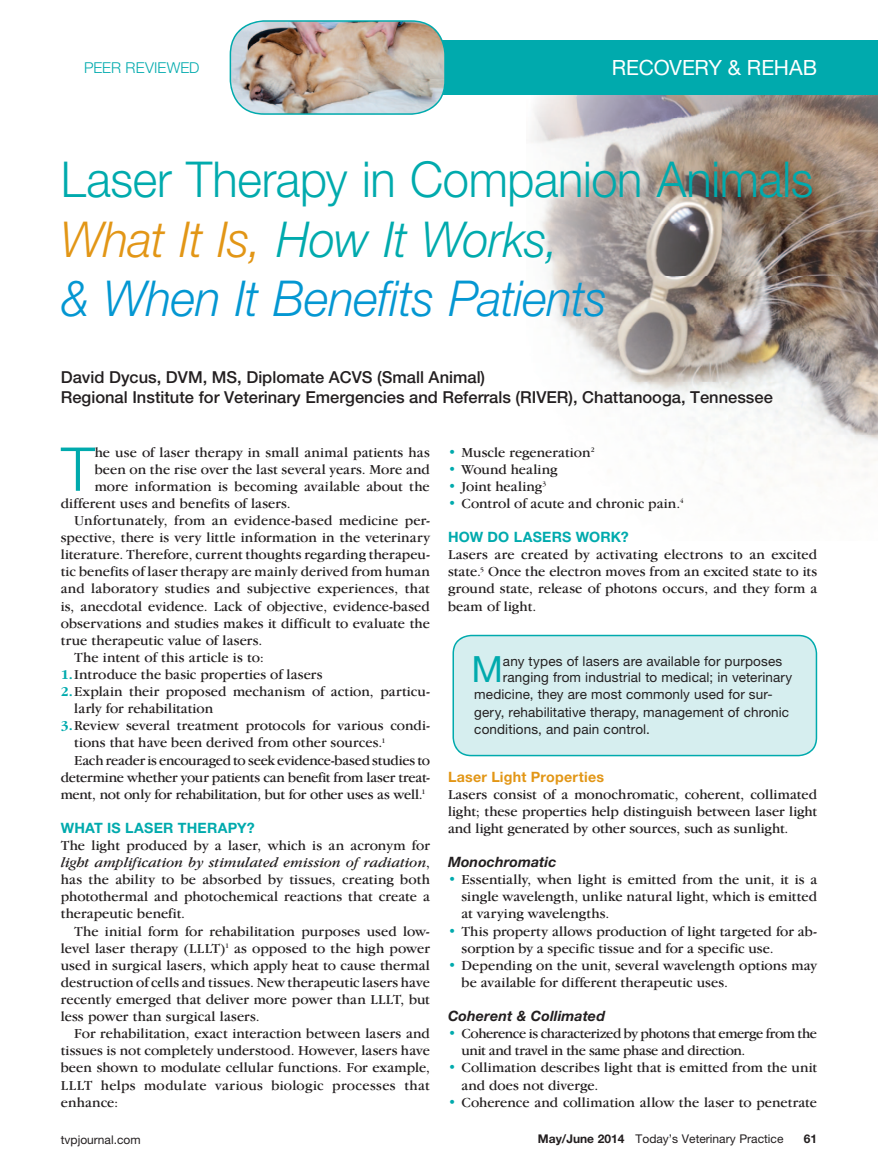
<style>
.page{position:relative;width:878px;height:1175px;background:#fff}
.page>*{position:absolute;margin:0;border:0;box-sizing:border-box;transform-origin:0 0}
.t1{font:300 60.45px "Helvetica Neue LT Std";color:#00aaad}
.t2{font:300 49.5px/59.4px "Helvetica Neue LT Std";letter-spacing:-.01em;color:#00aaad;scale:.95 1}
.t3{font:36.15px "Helvetica Neue LT Std";color:#00aaad}
.t4{font:21px "Helvetica Neue LT Std";letter-spacing:-.005em;color:#fff}
.t5{font:500 16.5px/19.8px "Helvetica Neue LT Std";color:#231f20}
.t6{font:300 15px "Helvetica Neue LT Std";letter-spacing:.005em;color:#00aaad}
.t7{font:14.25px/17.1px "Garamond IT Cby BT";color:#231f20;text-align:justify}
.t8{font:14.25px "Garamond IT Cby BT";letter-spacing:-.02em;color:#231f20}
.t9{font:14.25px/17.1px "Garamond IT Cby BT";letter-spacing:-.025em;color:#231f20}
.t10{font:700 14.25px "Helvetica Neue LT Std";letter-spacing:.015em;color:#00aaad}
.t11{font:italic 700 14.25px "Helvetica Neue LT Std";letter-spacing:.01em;color:#231f20}
.t12{font:700 14.25px "Helvetica Neue LT Std";letter-spacing:.015em;color:#e29616}
.t13{font:13.5px "Helvetica Neue LT Std";letter-spacing:.01em;color:#231f20}
.t14{font:12px "Helvetica Neue LT Std";color:#231f20}
.t15{font:700 12px "Helvetica Neue LT Std";color:#231f20}
.s1{font-style:italic;color:#e29616}
.s2{font-style:italic}
.s3{font-style:italic;color:#0497d2}
.s4{font-weight:700;font-size:13.8px;color:#00aaad}
.s5{font-weight:700}
</style>
<div class="page">
<img style="left:527px;top:94px;width:351px;height:393px">
<div style="left:243px;top:40px;width:635px;height:54px;background:#00aaad"></div>
<img style="left:229px;top:20px;width:217px;height:95px">
<div style="left:452px;top:634px;width:365px;height:122px;background:#d6eeef"></div>
<p class="t6" style="left:84px;top:58px;width:117px">PEER REVIEWED</p>
<h3 class="t4" style="left:612px;top:55px;width:207px">RecoVeRy &amp; Rehab</h3>
<h2 class="t2" style="left:61px;top:149px;width:793px">Laser Therapy in Companion Animals<br><span class="s1">What It Is,</span> <span class="s2">How It Works,<br></span><span class="s3">&amp; When It Benefits Patients</span></h2>
<p class="t5" style="left:61px;top:367px;width:713px">David Dycus, DVM, MS, Diplomate ACVS (Small Animal)<br>Regional Institute for Veterinary Emergencies and Referrals (RIVER), Chattanooga, Tennessee</p>
<h1 class="t1" style="left:61px;top:432px;width:35px">T</h1>
<p class="t7" style="left:95px;top:443px;width:336px">he use of laser therapy in small animal patients has</p>
<p class="t7" style="left:95px;top:460px;width:337px">been on the rise over the last several years. More and</p>
<p class="t7" style="left:95px;top:477px;width:336px">more information is becoming available about the</p>
<p class="t7" style="left:61px;top:494px;width:231px">different uses and benefits of lasers.</p>
<p class="t7" style="left:74px;top:511px;width:357px">Unfortunately, from an evidence-based medicine per-</p>
<p class="t7" style="left:61px;top:528px;width:371px">spective, there is very little information in the veterinary</p>
<p class="t7" style="left:61px;top:546px;width:370px">literature. Therefore, current thoughts regarding therapeu-</p>
<p class="t7" style="left:61px;top:563px;width:370px">tic benefits of laser therapy are mainly derived from human</p>
<p class="t7" style="left:61px;top:580px;width:370px">and laboratory studies and subjective experiences, that</p>
<p class="t7" style="left:61px;top:597px;width:370px">is, anecdotal evidence. Lack of objective, evidence-based</p>
<p class="t7" style="left:61px;top:614px;width:371px">observations and studies makes it difficult to evaluate the</p>
<p class="t7" style="left:61px;top:631px;width:203px">true therapeutic value of lasers.</p>
<p class="t7" style="left:74px;top:648px;width:191px">The intent of this article is to:</p>
<p class="t7" style="left:61px;top:665px;width:263px"><span class="s4">1.</span> Introduce the basic properties of lasers</p>
<p class="t7" style="left:74px;top:682px;width:357px;text-indent:-14px"><span class="s4">2.</span> Explain their proposed mechanism of action, particu&shy;larly for rehabilitation</p>
<p class="t7" style="left:61px;top:717px;width:371px"><span class="s4">3.</span> Review several treatment protocols for various condi-</p>
<p class="t7" style="left:74px;top:734px;width:312px">tions that have been derived from other sources.<sup>1</sup></p>
<p class="t8" style="left:74px;top:751px;width:357px">Each reader is encouraged to seek evidence-based studies to</p>
<p class="t8" style="left:61px;top:768px;width:371px">determine whether your patients can benefit from laser treat-</p>
<p class="t8" style="left:61px;top:785px;width:366px">ment, not only for rehabilitation, but for other uses as well.<sup>1</sup></p>
<p class="t10" style="left:61px;top:819px;width:195px">WHAT IS LASER THERAPY?</p>
<p class="t7" style="left:61px;top:836px;width:371px">The light produced by a laser, which is an acronym for <span class="s2">light amplification by stimulated emission of radiation</span>, has the ability to be absorbed by tissues, creating both photothermal and photochemical reactions that create a therapeutic benefit.</p>
<p class="t7" style="left:61px;top:922px;width:370px;text-indent:13px">The initial form for rehabilitation purposes used low&shy;level laser therapy (LLLT)<sup>1</sup> as opposed to the high power used in surgical lasers, which apply heat to cause thermal destruction of cells and tissues. New therapeutic lasers have recently emerged that deliver more power than LLLT, but less power than surgical lasers.</p>
<p class="t7" style="left:61px;top:1024px;width:371px;text-indent:13px">For rehabilitation, exact interaction between lasers and tissues is not completely understood. However, lasers have been shown to modulate cellular functions. For example, LLLT helps modulate various biologic processes that enhance:</p>
<p class="t7" style="left:448px;top:443px;width:148px"><span class="s4">•</span> Muscle regeneration<sup>2</sup></p>
<p class="t7" style="left:448px;top:460px;width:111px"><span class="s4">•</span> Wound healing</p>
<p class="t7" style="left:448px;top:477px;width:100px"><span class="s4">•</span> Joint healing<sup>3</sup></p>
<p class="t7" style="left:448px;top:494px;width:237px"><span class="s4">•</span> Control of acute and chronic pain.<sup>4</sup></p>
<p class="t10" style="left:448px;top:528px;width:182px">HOW DO LASERS WORK?</p>
<p class="t7" style="left:448px;top:546px;width:371px">Lasers are created by activating electrons to an excited state.<sup>5</sup> Once the electron moves from an excited state to its ground state, release of photons occurs, and they form a beam of light.</p>
<h3 class="t3" style="left:471px;top:648px;width:33px">M</h3>
<p class="t13" style="left:503px;top:653px;width:281px">any types of lasers are available for purposes</p>
<p class="t13" style="left:503px;top:669px;width:291px">ranging from industrial to medical; in veterinary</p>
<p class="t13" style="left:474px;top:686px;width:300px">medicine, they are most commonly used for sur-</p>
<p class="t13" style="left:474px;top:703px;width:316px">gery, rehabilitative therapy, management of chronic</p>
<p class="t13" style="left:474px;top:721px;width:177px">conditions, and pain control.</p>
<p class="t12" style="left:448px;top:767px;width:157px">Laser Light Properties</p>
<p class="t7" style="left:448px;top:785px;width:371px">Lasers consist of a monochromatic, coherent, collimated light; these properties help distinguish between laser light and light generated by other sources, such as sunlight.</p>
<p class="t11" style="left:448px;top:853px;width:110px">Monochromatic</p>
<p class="t7" style="left:461px;top:870px;width:357px;text-indent:-14px"><span class="s4">•</span> Essentially, when light is emitted from the unit, it is a single wavelength, unlike natural light, which is emitted at varying wavelengths.</p>
<p class="t7" style="left:461px;top:922px;width:357px;text-indent:-14px"><span class="s4">•</span> This property allows production of light targeted for ab&shy;sorption by a specific tissue and for a specific use.</p>
<p class="t7" style="left:461px;top:956px;width:357px;text-indent:-14px"><span class="s4">•</span> Depending on the unit, several wavelength options may be available for different therapeutic uses.</p>
<p class="t11" style="left:448px;top:1007px;width:158px">Coherent &amp; Collimated</p>
<p class="t9" style="left:461px;top:1024px;width:357px;text-indent:-14px"><span class="s4">•</span> Coherence is characterized by photons that emerge from the unit and travel in the same phase and direction.</p>
<p class="t7" style="left:461px;top:1059px;width:357px;text-indent:-14px"><span class="s4">•</span> Collimation describes light that is emitted from the unit and does not diverge.</p>
<p class="t7" style="left:448px;top:1093px;width:371px"><span class="s4">•</span> Coherence and collimation allow the laser to penetrate</p>
<p class="t14" style="left:61px;top:1132px;width:81px">tvpjournal.com</p>
<p class="t14" style="left:538px;top:1131px;width:247px"><span class="s5">May/June 2014</span> Today’s Veterinary Practice</p>
<p class="t15" style="left:803px;top:1131px;width:15px">61</p>
</div>
